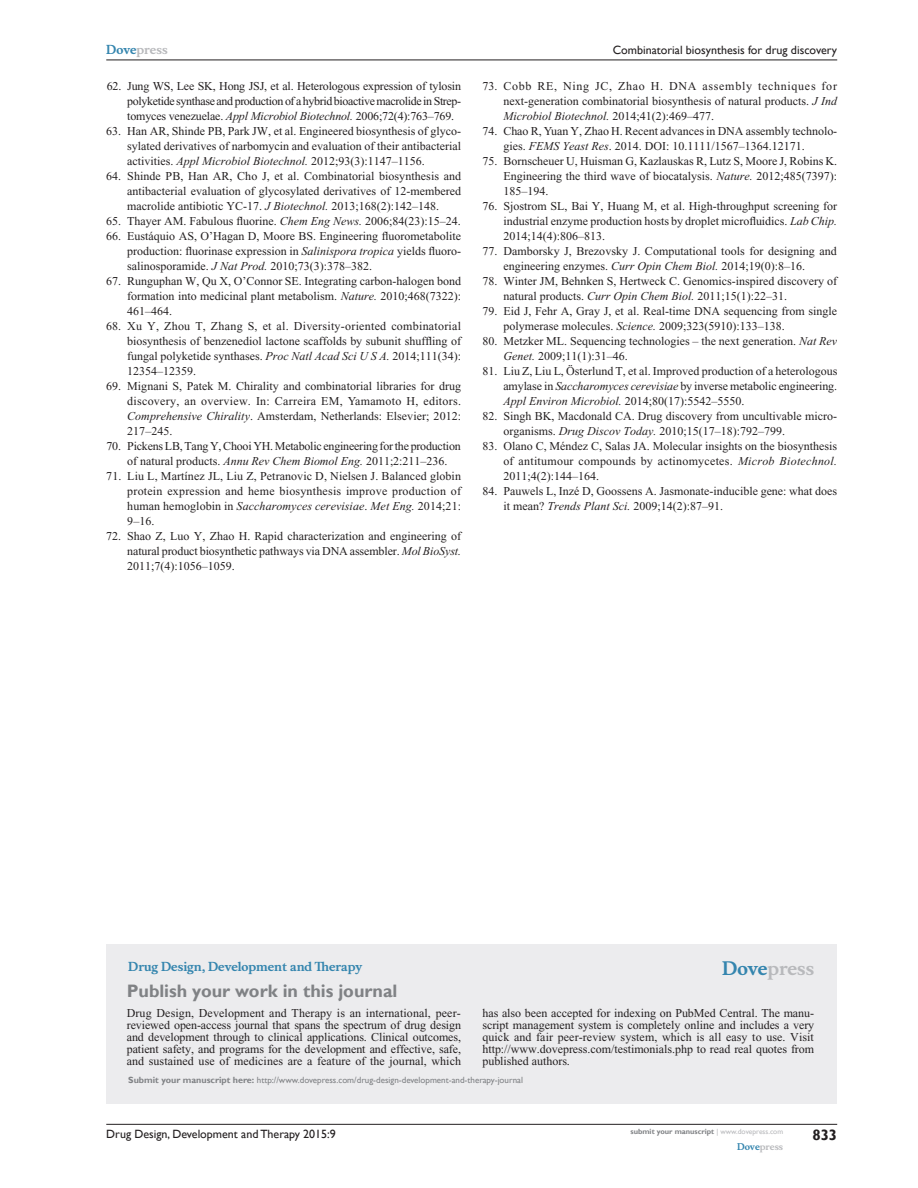
<style>
.page{position:relative;width:918px;height:1188px;background:#fff}
.page>*{position:absolute;margin:0;border:0;box-sizing:border-box;transform-origin:0 0}
.PromBx-H1{font:700 18px "Gill Sans";color:#808285}
.PromBx-Brand{font:700 18px "Musee";color:#b8b9bc}
.t1{font:700 15px "Gill Sans";color:#231f20}
.RefNL2{font:12px/15px "Times New Roman";color:#231f20;text-align:justify}
.PromBx-Tx{font:12px/12px "Times New Roman";color:#231f20;text-align:justify}
.RefNL2-2{font:12px/15px "Times New Roman";letter-spacing:-.02em;color:#231f20}
.t2{font:12px "Gill Sans";color:#231f20}
.PromBx-JrnlName{font:700 12px "Musee";color:#3485ae}
.t3{font:700 12px "Musee";color:#b8b9bc}
.PromBx-SubmitMssWebA{font:9px "Gill Sans";color:#808285}
.t4{font:700 9px "Musee";color:#b8b9bc}
.t5{font:700 7.5px "Gill Sans";color:#808285}
.s1{color:#3485ae}
.s2{font-style:italic}
.s3{font-weight:700}
.s4{font-weight:400;color:#b8b9bc}
</style>
<div class="page">
<div style="left:106px;top:944px;width:731px;height:159px;background:#ececee"></div>
<hr style="left:106px;top:1124px;width:731px;height:1px;background:#231f20">
<hr style="left:106px;top:60px;width:731px;height:1px;background:#231f20">
<p class="t3" style="left:106px;top:43px;width:63px"><span class="s1">Dove</span>press</p>
<p class="RefNL2" style="left:127px;top:79px;width:335px;text-indent:-20px">62. Jung WS, Lee SK, Hong JSJ, et al. Heterologous expression of tylosin polyketide synthase and production of a hybrid bioactive macrolide in Strep&shy;tomyces venezuelae. <span class="s2">Appl Microbiol Biotechnol.</span> 2006;72(4):763–769.</p>
<p class="RefNL2" style="left:127px;top:124px;width:335px;text-indent:-21px">63. Han AR, Shinde PB, Park JW, et al. Engineered biosynthesis of glyco&shy;sylated derivatives of narbomycin and evaluation of their antibacterial activities. <span class="s2">Appl Microbiol Biotechnol.</span> 2012;93(3):1147–1156.</p>
<p class="RefNL2" style="left:127px;top:169px;width:335px;text-indent:-21px">64. Shinde PB, Han AR, Cho J, et al. Combinatorial biosynthesis and antibacterial evaluation of glycosylated derivatives of 12-membered macrolide antibiotic YC-17. <span class="s2">J Biotechnol.</span> 2013;168(2):142–148.</p>
<p class="RefNL2" style="left:106px;top:214px;width:356px">65. Thayer AM. Fabulous fluorine. <span class="s2">Chem Eng News.</span> 2006;84(23):15–24.</p>
<p class="RefNL2" style="left:127px;top:229px;width:335px;text-indent:-21px">66. Eustáquio AS, O’Hagan D, Moore BS. Engineering fluorometabolite production: fluorinase expression in <span class="s2">Salinispora tropica</span> yields fluoro&shy;salinosporamide. <span class="s2">J Nat Prod.</span> 2010;73(3):378–382.</p>
<p class="RefNL2" style="left:127px;top:274px;width:335px;text-indent:-21px">67. Runguphan W, Qu X, O’Connor SE. Integrating carbon-halogen bond formation into medicinal plant metabolism. <span class="s2">Nature.</span> 2010;468(7322):<br>461–464.</p>
<p class="RefNL2" style="left:127px;top:319px;width:335px;text-indent:-21px">68. Xu Y, Zhou T, Zhang S, et al. Diversity-oriented combinatorial biosynthesis of benzenediol lactone scaffolds by subunit shuffling of fungal polyketide synthases. <span class="s2">Proc Natl Acad Sci U S A.</span> 2014;111(34):<br>12354–12359.</p>
<p class="RefNL2" style="left:127px;top:379px;width:335px;text-indent:-21px">69. Mignani S, Patek M. Chirality and combinatorial libraries for drug discovery, an overview. In: Carreira EM, Yamamoto H, editors.<br><span class="s2">Comprehensive Chirality</span>. Amsterdam, Netherlands: Elsevier; 2012:<br>217–245.</p>
<p class="RefNL2-2" style="left:127px;top:439px;width:335px;text-indent:-21px">70. Pickens LB, Tang Y, Chooi YH. Metabolic engineering for the production of natural products. <span class="s2">Annu Rev Chem Biomol Eng.</span> 2011;2:211–236.</p>
<p class="RefNL2" style="left:127px;top:469px;width:335px;text-indent:-21px">71. Liu L, Martínez JL, Liu Z, Petranovic D, Nielsen J. Balanced globin protein expression and heme biosynthesis improve production of human hemoglobin in <span class="s2">Saccharomyces cerevisiae</span>. <span class="s2">Met Eng.</span> 2014;21:<br>9–16.</p>
<p class="RefNL2" style="left:127px;top:529px;width:335px;text-indent:-21px">72. Shao Z, Luo Y, Zhao H. Rapid characterization and engineering of natural product biosynthetic pathways via DNA assembler. <span class="s2">Mol BioSyst.<br></span>2011;7(4):1056–1059.</p>
<p class="t2" style="left:613px;top:43px;width:226px">Combinatorial biosynthesis for drug discovery</p>
<p class="RefNL2" style="left:503px;top:79px;width:335px;text-indent:-21px">73. Cobb RE, Ning JC, Zhao H. DNA assembly techniques for next-generation combinatorial biosynthesis of natural products. <span class="s2">J Ind Microbiol Biotechnol.</span> 2014;41(2):469–477.</p>
<p class="RefNL2" style="left:503px;top:124px;width:335px;text-indent:-21px">74. Chao R, Yuan Y, Zhao H. Recent advances in DNA assembly technolo&shy;gies. <span class="s2">FEMS Yeast Res</span>. 2014. DOI: 10.1111/1567–1364.12171.</p>
<p class="RefNL2" style="left:503px;top:154px;width:335px;text-indent:-21px">75. Bornscheuer U, Huisman G, Kazlauskas R, Lutz S, Moore J, Robins K.<br>Engineering the third wave of biocatalysis. <span class="s2">Nature.</span> 2012;485(7397):<br>185–194.</p>
<p class="RefNL2" style="left:503px;top:199px;width:335px;text-indent:-21px">76. Sjostrom SL, Bai Y, Huang M, et al. High-throughput screening for industrial enzyme production hosts by droplet microfluidics. <span class="s2">Lab Chip.<br></span>2014;14(4):806–813.</p>
<p class="RefNL2" style="left:503px;top:244px;width:335px;text-indent:-21px">77. Damborsky J, Brezovsky J. Computational tools for designing and engineering enzymes. <span class="s2">Curr Opin Chem Biol.</span> 2014;19(0):8–16.</p>
<p class="RefNL2" style="left:503px;top:274px;width:335px;text-indent:-21px">78. Winter JM, Behnken S, Hertweck C. Genomics-inspired discovery of natural products. <span class="s2">Curr Opin Chem Biol.</span> 2011;15(1):22–31.</p>
<p class="RefNL2" style="left:503px;top:304px;width:335px;text-indent:-21px">79. Eid J, Fehr A, Gray J, et al. Real-time DNA sequencing from single polymerase molecules. <span class="s2">Science.</span> 2009;323(5910):133–138.</p>
<p class="RefNL2" style="left:503px;top:334px;width:335px;text-indent:-21px">80. Metzker ML. Sequencing technologies – the next generation. <span class="s2">Nat Rev<br>Genet.</span> 2009;11(1):31–46.</p>
<p class="RefNL2" style="left:503px;top:364px;width:336px;text-indent:-21px">81. Liu Z, Liu L, Österlund T, et al. Improved production of a heterologous amylase in <span class="s2">Saccharomyces cerevisiae</span> by inverse metabolic engineering.<br><span class="s2">Appl Environ Microbiol.</span> 2014;80(17):5542–5550.</p>
<p class="RefNL2" style="left:503px;top:409px;width:335px;text-indent:-21px">82. Singh BK, Macdonald CA. Drug discovery from uncultivable micro&shy;organisms. <span class="s2">Drug Discov Today.</span> 2010;15(17–18):792–799.</p>
<p class="RefNL2" style="left:503px;top:439px;width:335px;text-indent:-21px">83. Olano C, Méndez C, Salas JA. Molecular insights on the biosynthesis of antitumour compounds by actinomycetes. <span class="s2">Microb Biotechnol.<br></span>2011;4(2):144–164.</p>
<p class="RefNL2" style="left:503px;top:484px;width:335px;text-indent:-21px">84. Pauwels L, Inzé D, Goossens A. Jasmonate-inducible gene: what does it mean? <span class="s2">Trends Plant Sci.</span> 2009;14(2):87–91.</p>
<p class="PromBx-JrnlName" style="left:128px;top:959px;width:236px">Drug Design, Development and Therapy</p>
<p class="PromBx-H1" style="left:127px;top:980px;width:272px">Publish your work in this journal</p>
<p class="PromBx-Brand" style="left:722px;top:958px;width:94px"><span class="s1">Dove</span>press</p>
<p class="PromBx-Tx" style="left:127px;top:1007px;width:336px">Drug Design, Development and Therapy is an international, peer&shy;reviewed open-access journal that spans the spectrum of drug design and development through to clinical applications. Clinical outcomes, patient safety, and programs for the development and effective, safe, and sustained use of medicines are a feature of the journal, which</p>
<p class="PromBx-Tx" style="left:482px;top:1007px;width:333px">has also been accepted for indexing on PubMed Central. The manu&shy;script management system is completely online and includes a very quick and fair peer-review system, which is all easy to use. Visit http://www.dovepress.com/testimonials.php to read real quotes from published authors.</p>
<p class="PromBx-SubmitMssWebA" style="left:128px;top:1075px;width:396px"><span class="s3">Submit your manuscript here:</span> http://www.dovepress.com/drug-design-development-and-therapy-journal</p>
<p class="t2" style="left:106px;top:1127px;width:231px">Drug Design, Development and Therapy 2015:9</p>
<p class="t5" style="left:631px;top:1127px;width:154px">submit your manuscript <span class="s4">| www.dovepress.com</span></p>
<p class="t4" style="left:737px;top:1141px;width:48px"><span class="s1">Dove</span>press</p>
<p class="t1" style="left:812px;top:1126px;width:26px">833</p>
</div>
